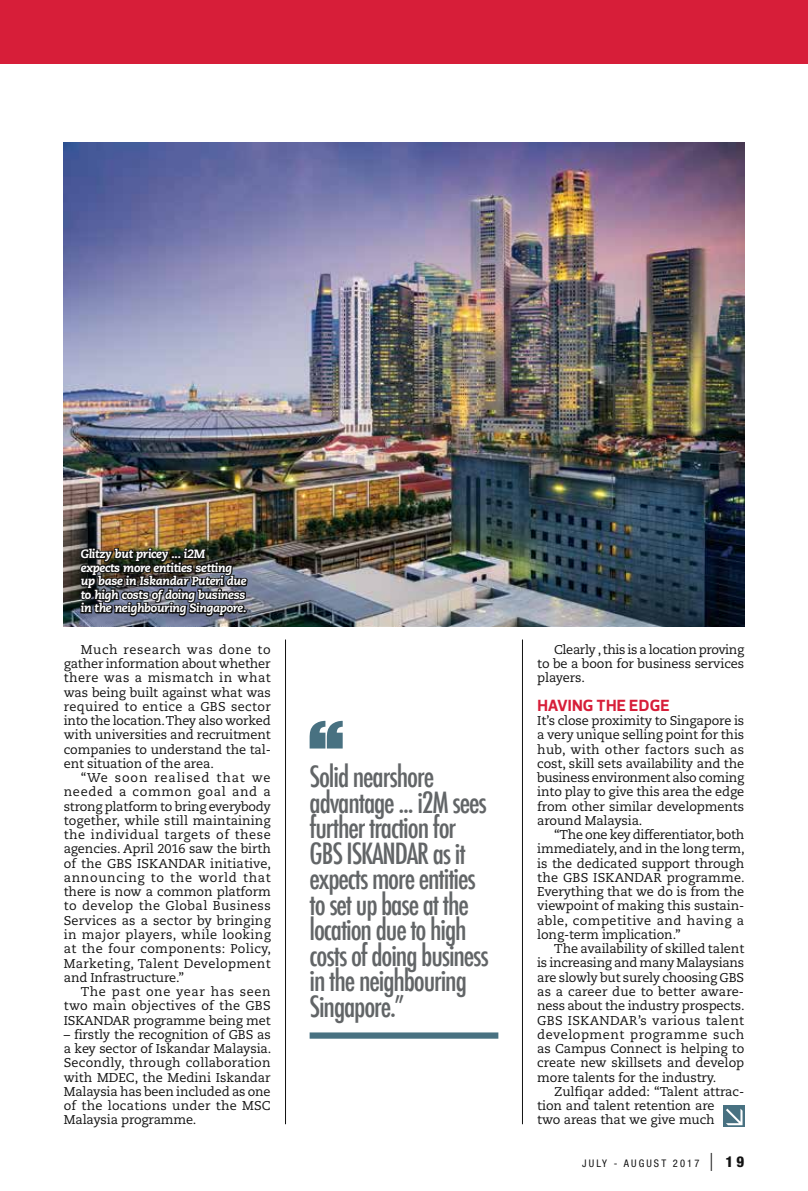
<style>
.page{position:relative;width:808px;height:1191px;background:#fff}
.page>*{position:absolute;margin:0;border:0;box-sizing:border-box;transform-origin:0 0}
.t1{font:500 condensed 28.5px/25.5px "Futura";letter-spacing:-.04em;color:#626567}
.t2{font:700 16.5px "Prelo";letter-spacing:.01em;color:#d71e39}
.t3{font:12.75px/14.2px "Caecilia";letter-spacing:-.01em;color:#121212;text-align:justify}
.t4{font:italic 800 12px/13.5px "Caecilia";letter-spacing:-.025em;color:#fff}
.t5{font:condensed 10.5px "Helvetica Neue LT Std";letter-spacing:.2em;color:#121212}
.s1{font-family:"Helvetica Neue";font-weight:300;font-stretch:normal;font-size:18px}
.s2{font-weight:800;font-size:15px}
</style>
<div class="page">
<div style="left:0;top:0;width:808px;height:64px;background:#d71e39"></div>
<hr style="left:285px;top:639px;width:1px;height:485px;background:#121212">
<hr style="left:522px;top:639px;width:1px;height:485px;background:#121212">
<svg style="left:310px;top:721px;width:33px;height:27px"></svg>
<div style="left:310px;top:1032px;width:188px;height:6px;background:#487181"></div>
<svg style="left:723px;top:1105px;width:21px;height:22px"></svg>
<svg style="left:726px;top:1108px;width:16px;height:17px"></svg>
<img style="left:64px;top:142px;width:680px;height:485px">
<img style="left:79px;top:497px;width:170px;height:130px">
<p class="t4" style="left:81px;top:547px;width:167px">Glitzy but pricey ... i2M expects more entities setting up base in Iskandar Puteri due to high costs of doing business in the neighbouring Singapore.</p>
<p class="t3" style="left:64px;top:642px;width:209px;text-indent:17px">Much research was done to gather information about whether there was a mismatch in what was being built against what was required to entice a GBS sector into the location. They also worked with universities and recruitment companies to understand the tal&shy;ent situation of the area.</p>
<p class="t3" style="left:64px;top:771px;width:209px;text-indent:17px">“We soon realised that we needed a common goal and a strong platform to bring everybody together, while still maintaining the individual targets of these agencies. April 2016 saw the birth of the GBS ISKANDAR initiative, announcing to the world that there is now a common platform to develop the Global Business Services as a sector by bringing in major players, while looking at the four components: Policy, Marketing, Talent Development and Infrastructure.”</p>
<p class="t3" style="left:64px;top:984px;width:209px;text-indent:17px">The past one year has seen two main objectives of the GBS ISKANDAR programme being met</p>
<p class="t3" style="left:64px;top:1027px;width:209px">– firstly the recognition of GBS as a key sector of Iskandar Malaysia.<br>Secondly, through collaboration with MDEC, the Medini Iskandar Malaysia has been included as one of the locations under the MSC Malaysia programme.</p>
<h1 class="t1" style="left:310px;top:764px;width:181px">Solid nearshore advantage ... i2M sees further traction for<br>GBS ISKANDAR as it expects more entities to set up base at the location due to high costs of doing business in the neighbouring<br>Singapore.”</h1>
<p class="t3" style="left:537px;top:642px;width:209px;text-indent:17px">Clearly , this is a location proving to be a boon for business services players.</p>
<p class="t2" style="left:537px;top:695px;width:134px">HAVING THE EDGE</p>
<p class="t3" style="left:537px;top:713px;width:209px">It’s close proximity to Singapore is a very unique selling point for this hub, with other factors such as cost, skill sets availability and the business environment also coming into play to give this area the edge from other similar developments around Malaysia.</p>
<p class="t3" style="left:537px;top:828px;width:209px;text-indent:17px">“The one key differentiator, both immediately, and in the long term, is the dedicated support through the GBS ISKANDAR programme.<br>Everything that we do is from the viewpoint of making this sustain&shy;able, competitive and having a long-term implication.”</p>
<p class="t3" style="left:537px;top:942px;width:209px;text-indent:17px">The availability of skilled talent is increasing and many Malaysians are slowly but surely choosing GBS as a career due to better aware&shy;ness about the industry prospects.<br>GBS ISKANDAR’s various talent development programme such as Campus Connect is helping to create new skillsets and develop more talents for the industry.</p>
<p class="t3" style="left:537px;top:1084px;width:208px;text-align:left;text-indent:17px">Zulfiqar added: “Talent attrac&shy;tion and talent retention are<br>two areas that we give much</p>
<p class="t5" style="left:582px;top:1157px;width:163px">JULY - AUGUST 2017 <span class="s1">|</span> <span class="s2">19</span></p>
</div>
